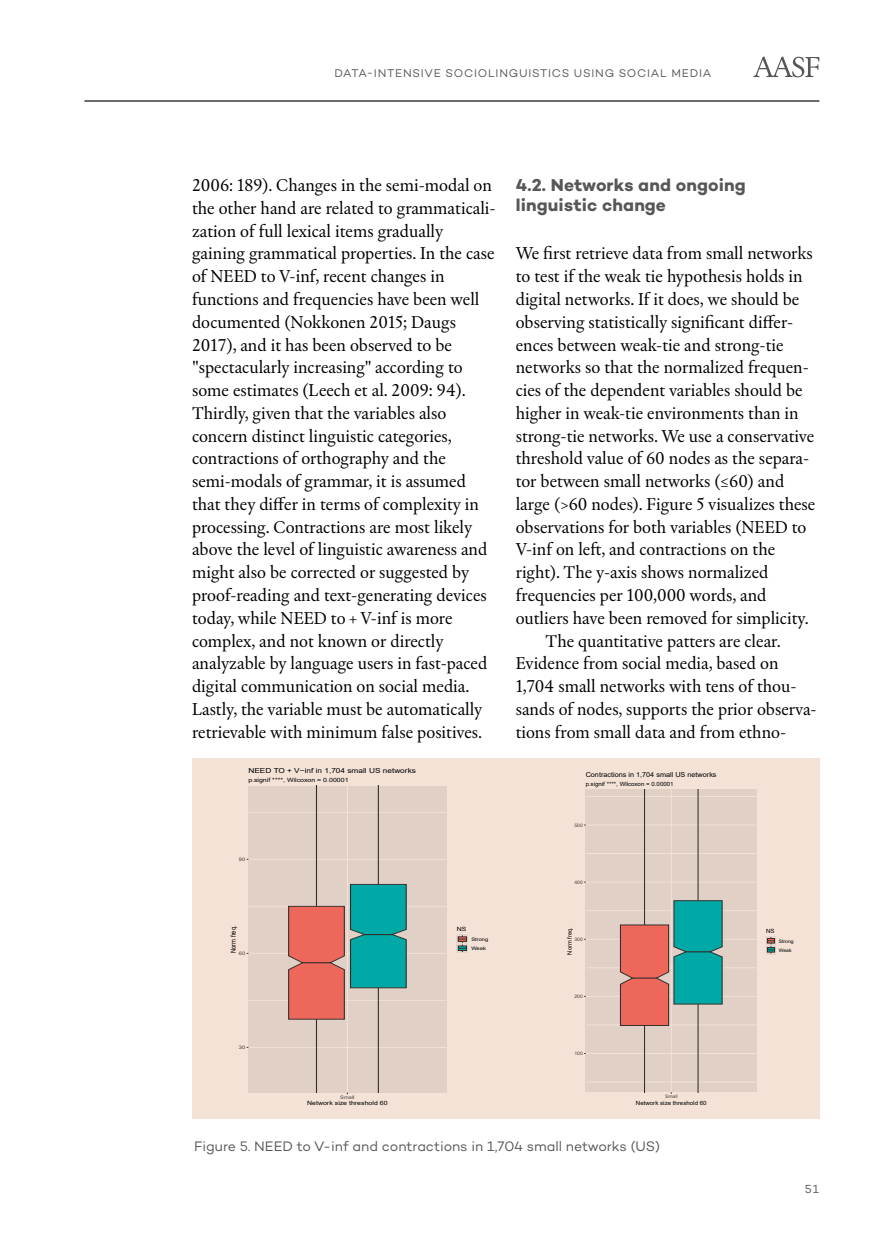
<style>
.page{position:relative;width:874px;height:1241px;background:#fff}
.page>*{position:absolute;margin:0;border:0;box-sizing:border-box;transform-origin:0 0}
.t1{font:17.5px/22.8px "Chassi S";color:#000}
.t2{font:700 17.5px/19.6px "Campton";letter-spacing:.005em;color:#575756}
.t3{font:14px "Campton";letter-spacing:-.005em;color:#575756}
.t4{font:11.9px "Campton";color:#575756}
.t5{font:11.38px "Campton";letter-spacing:.07em;color:#575756}
.t6{font:7px "Arial";color:#000;scale:.83 1}
.t7{font:6.83px "Arial";color:#000;scale:1.2 1}
.t8{font:6.83px "Arial";color:#000;scale:1.07 1}
.t9{font:6.12px "Arial";color:#000;scale:.94 1}
.t10{font:5.77px "Arial";color:#000;scale:1.2 1}
.t11{font:5.77px "Arial";color:#000;scale:1.07 1}
.t12{font:4.73px "Arial";color:#4d4d4d;scale:1.07 1}
.t13{font:4.73px "Arial";color:#4d4d4d;scale:1.2 1}
.t14{font:4.73px/9.1px "Arial";color:#000;scale:1.2 1}
.t15{font:4.73px/9.1px "Arial";color:#000;scale:1.07 1}
</style>
<div class="page">
<hr style="left:84px;top:100px;width:735px;height:2px;background:#575756">
<svg style="left:753px;top:56px;width:66px;height:21px"></svg>
<div style="left:192px;top:758px;width:627px;height:360px;background:#f4e2d7"></div>
<div style="left:248px;top:785px;width:198px;height:307px;background:#e0d0c6"></div>
<hr style="left:248px;top:999px;width:198px;height:1px;background:#fff">
<hr style="left:248px;top:905px;width:198px;height:1px;background:#fff">
<hr style="left:248px;top:811px;width:198px;height:1px;background:#fff">
<hr style="left:248px;top:1046px;width:198px;height:1px;background:#fff">
<hr style="left:248px;top:952px;width:198px;height:1px;background:#fff">
<hr style="left:248px;top:858px;width:198px;height:1px;background:#fff">
<hr style="left:347px;top:785px;width:1px;height:307px;background:#fff">
<hr style="left:316px;top:785px;width:1px;height:121px;background:#333">
<hr style="left:316px;top:1018px;width:1px;height:74px;background:#333">
<hr style="left:378px;top:785px;width:1px;height:99px;background:#333">
<hr style="left:378px;top:987px;width:1px;height:105px;background:#333">
<svg style="left:288px;top:883px;width:118px;height:136px"></svg>
<hr style="left:364px;top:933px;width:28px;height:2px;background:#333">
<svg style="left:456px;top:934px;width:11px;height:9px"></svg>
<svg style="left:456px;top:943px;width:11px;height:9px"></svg>
<svg style="left:458px;top:935px;width:8px;height:16px"></svg>
<div style="left:585px;top:789px;width:171px;height:303px;background:#e0d0c6"></div>
<hr style="left:585px;top:1081px;width:171px;height:1px;background:#fff">
<hr style="left:585px;top:1024px;width:171px;height:1px;background:#fff">
<hr style="left:585px;top:967px;width:171px;height:1px;background:#fff">
<hr style="left:585px;top:910px;width:171px;height:1px;background:#fff">
<hr style="left:585px;top:853px;width:171px;height:1px;background:#fff">
<hr style="left:585px;top:796px;width:171px;height:1px;background:#fff">
<hr style="left:585px;top:1052px;width:171px;height:1px;background:#fff">
<hr style="left:585px;top:995px;width:171px;height:1px;background:#fff">
<hr style="left:585px;top:938px;width:171px;height:1px;background:#fff">
<hr style="left:585px;top:881px;width:171px;height:1px;background:#fff">
<hr style="left:585px;top:824px;width:171px;height:1px;background:#fff">
<hr style="left:670px;top:789px;width:1px;height:303px;background:#fff">
<hr style="left:644px;top:789px;width:1px;height:135px;background:#333">
<hr style="left:644px;top:1025px;width:1px;height:67px;background:#333">
<hr style="left:697px;top:789px;width:1px;height:111px;background:#333">
<hr style="left:697px;top:1003px;width:1px;height:89px;background:#333">
<svg style="left:619px;top:900px;width:103px;height:125px"></svg>
<svg style="left:765px;top:936px;width:10px;height:9px"></svg>
<svg style="left:765px;top:945px;width:10px;height:9px"></svg>
<svg style="left:767px;top:937px;width:7px;height:16px"></svg>
<p class="t5" style="left:334px;top:66px;width:378px">DATA-INTENSIVE SOCIOLINGUISTICS USING SOCIAL MEDIA</p>
<p class="t1" style="left:192px;top:174px;width:305px">2006: 189). Changes in the semi-modal on the other hand are related to grammaticali&shy;zation of full lexical items gradually gaining grammatical properties. In the case of NEED to V-inf, recent changes in functions and frequencies have been well documented (Nokkonen 2015; Daugs 2017), and it has been observed to be "spectacularly increasing" according to some estimates (Leech et al. 2009: 94).<br>Thirdly, given that the variables also concern distinct linguistic categories, contractions of orthography and the semi-modals of grammar, it is assumed that they differ in terms of complexity in processing. Contractions are most likely above the level of linguistic awareness and might also be corrected or suggested by proof-reading and text-generating devices today, while NEED to + V-inf is more complex, and not known or directly analyzable by language users in fast-paced digital communication on social media.<br>Lastly, the variable must be automatically retrievable with minimum false positives.</p>
<p class="t2" style="left:515px;top:175px;width:231px">4.2. Networks and ongoing linguistic change</p>
<p class="t1" style="left:515px;top:242px;width:298px">We first retrieve data from small networks</p>
<p class="t1" style="left:515px;top:265px;width:288px">to test if the weak tie hypothesis holds in</p>
<p class="t1" style="left:515px;top:288px;width:285px">digital networks. If it does, we should be</p>
<p class="t1" style="left:515px;top:310px;width:279px">observing statistically significant differ-</p>
<p class="t1" style="left:515px;top:333px;width:269px">ences between weak-tie and strong-tie</p>
<p class="t1" style="left:515px;top:356px;width:294px">networks so that the normalized frequen-</p>
<p class="t1" style="left:515px;top:379px;width:288px">cies of the dependent variables should be</p>
<p class="t1" style="left:515px;top:401px;width:284px">higher in weak-tie environments than in</p>
<p class="t1" style="left:515px;top:424px;width:300px">strong-tie networks. We use a conservative</p>
<p class="t1" style="left:515px;top:447px;width:295px">threshold value of 60 nodes as the separa-</p>
<p class="t1" style="left:515px;top:470px;width:270px">tor between small networks (≤60) and</p>
<p class="t1" style="left:515px;top:492px;width:301px">large (&gt;60 nodes). Figure 5 visualizes these</p>
<p class="t1" style="left:515px;top:515px;width:292px">observations for both variables (NEED to</p>
<p class="t1" style="left:515px;top:538px;width:261px">V-inf on left, and contractions on the</p>
<p class="t1" style="left:515px;top:561px;width:254px">right). The y-axis shows normalized</p>
<p class="t1" style="left:515px;top:583px;width:252px">frequencies per 100,000 words, and</p>
<p class="t1" style="left:515px;top:606px;width:294px">outliers have been removed for simplicity.</p>
<p class="t1" style="left:545px;top:629px;width:237px">The quantitative patters are clear.</p>
<p class="t1" style="left:515px;top:652px;width:264px">Evidence from social media, based on</p>
<p class="t1" style="left:515px;top:674px;width:282px">1,704 small networks with tens of thou-</p>
<p class="t1" style="left:515px;top:697px;width:302px">sands of nodes, supports the prior observa-</p>
<p class="t1" style="left:515px;top:720px;width:272px">tions from small data and from ethno-</p>
<p class="t7" style="left:248px;top:765px;width:141px">NEED TO + V−inf in 1,704 small US networks</p>
<p class="t10" style="left:248px;top:775px;width:85px">p.signif ****, Wilcoxon = 0.00001</p>
<p class="t13" style="left:239px;top:856px;width:7px">90</p>
<p class="t6" style="left:228px;top:952px;width:35px;rotate:-90deg">Norm freq.</p>
<p class="t10" style="left:456px;top:924px;width:10px">NS</p>
<p class="t14" style="left:471px;top:934px;width:16px">Strong<br>Weak</p>
<p class="t13" style="left:239px;top:950px;width:7px">60</p>
<p class="t13" style="left:239px;top:1043px;width:7px">30</p>
<p class="t13" style="left:340px;top:1093px;width:13px">Small</p>
<p class="t10" style="left:307px;top:1098px;width:69px">Network size threshold 60</p>
<p class="t8" style="left:585px;top:769px;width:124px">Contractions in 1,704 small US networks</p>
<p class="t11" style="left:585px;top:779px;width:84px">p.signif ****, Wilcoxon = 0.00001</p>
<p class="t12" style="left:574px;top:821px;width:9px">500</p>
<p class="t12" style="left:574px;top:878px;width:9px">400</p>
<p class="t9" style="left:565px;top:954px;width:31px;rotate:-90deg">Norm freq.</p>
<p class="t11" style="left:765px;top:926px;width:9px">NS</p>
<p class="t12" style="left:574px;top:935px;width:9px">300</p>
<p class="t15" style="left:778px;top:936px;width:15px">Strong<br>Weak</p>
<p class="t12" style="left:574px;top:992px;width:9px">200</p>
<p class="t12" style="left:574px;top:1050px;width:9px">100</p>
<p class="t12" style="left:664px;top:1093px;width:13px">Small</p>
<p class="t11" style="left:635px;top:1098px;width:68px">Network size threshold 60</p>
<p class="t3" style="left:194px;top:1137px;width:467px">Figure 5. NEED to V-inf and contractions in 1,704 small networks (US)</p>
<p class="t4" style="left:804px;top:1181px;width:16px">51</p>
</div>
